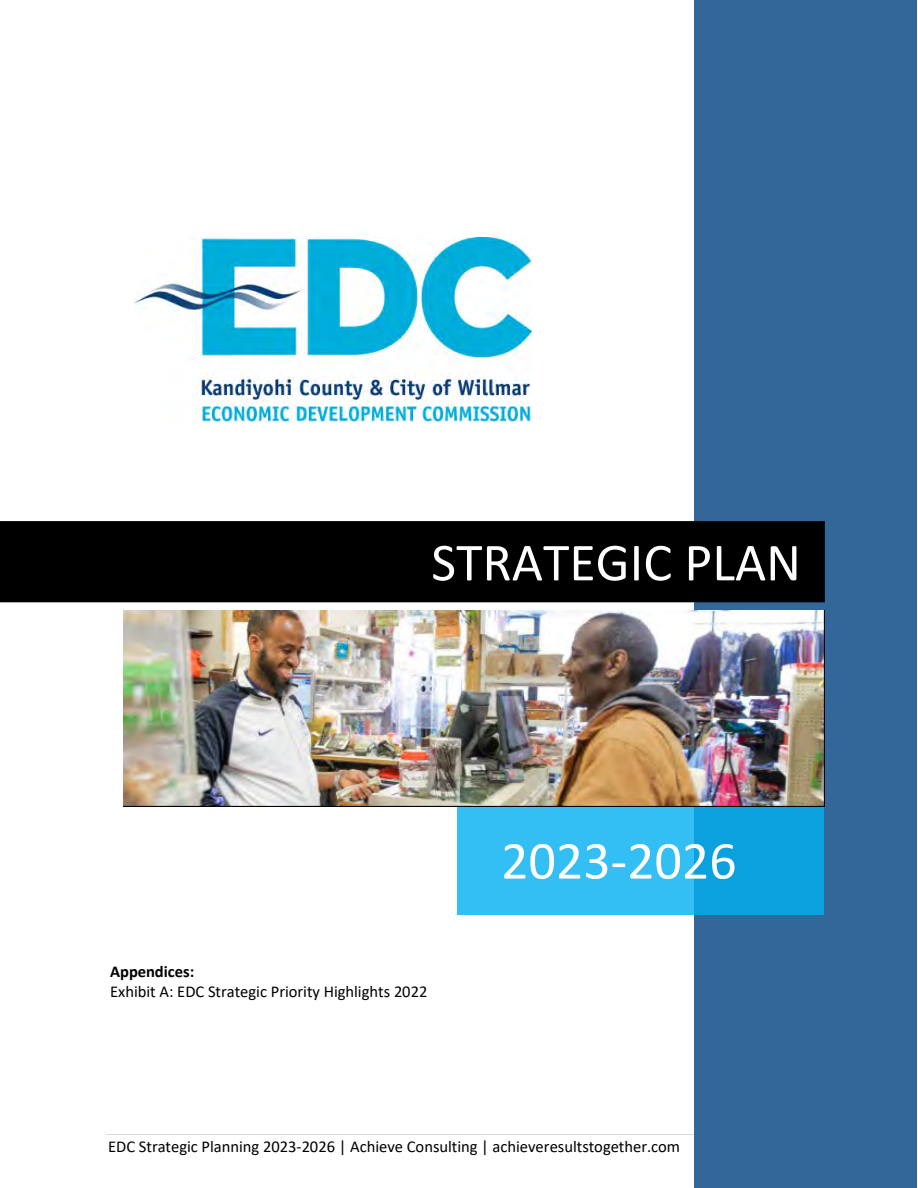
<style>
.page{position:relative;width:918px;height:1188px;background:#fff}
.page>*{position:absolute;margin:0;border:0;box-sizing:border-box;transform-origin:0 0}
.t1{font:54px "Calibri";color:#fff}
.t2{font:16.5px "Calibri";color:#000}
.t3{font:700 16.5px "Calibri";letter-spacing:-.005em;color:#000}
</style>
<div class="page">
<hr style="left:106px;top:1134px;width:706px;height:1px;background:#dadada">
<div style="left:694px;top:0;width:223px;height:1188px;background:#369"></div>
<div style="left:458px;top:726px;width:366px;height:189px;background:#00b0f0;opacity:.8"></div>
<div style="left:0;top:521px;width:825px;height:81px;background:#000"></div>
<img style="left:123px;top:610px;width:702px;height:197px">
<img style="left:134px;top:238px;width:398px;height:184px">
<p class="t1" style="left:431px;top:525px;width:371px">STRATEGIC PLAN</p>
<p class="t3" style="left:110px;top:959px;width:86px">Appendices:</p>
<p class="t2" style="left:110px;top:980px;width:319px">Exhibit A: EDC Strategic Priority Highlights 2022</p>
<p class="t1" style="left:501px;top:823px;width:237px">2023-2026</p>
<p class="t2" style="left:108px;top:1135px;width:574px">EDC Strategic Planning 2023-2026 | Achieve Consulting | achieveresultstogether.com</p>
</div>
